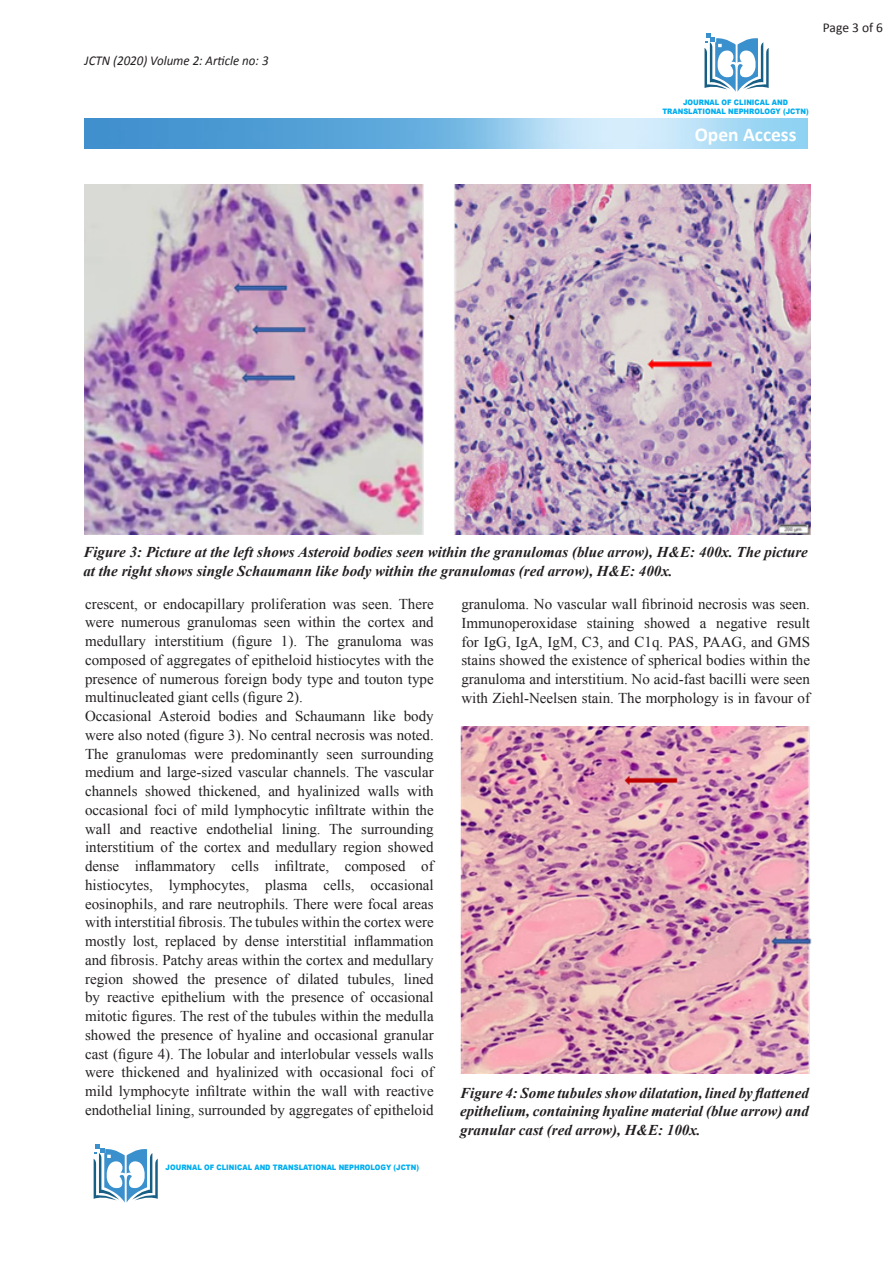
<style>
.page{position:relative;width:893px;height:1263px;background:#fff}
.page>*{position:absolute;margin:0;border:0;box-sizing:border-box;transform-origin:0 0}
.t1{font:700 19.5px "Calibri";color:#fff}
.t2{font:15px/18.8px "Times New Roman";color:#231f20;text-align:justify}
.t3{font:italic 700 15px/18.8px "Times New Roman";color:#231f20}
.t4{font:italic 13.5px "Calibri";color:#231f20;scale:.96 1}
.t5{font:13.5px "Calibri";letter-spacing:-.005em;color:#231f20}
.t6{font:900 7.5px/9px "Arial";color:#00aeef;text-align:center;scale:.9 1}
</style>
<div class="page">
<img style="left:85px;top:119px;width:723px;height:30px">
<svg style="left:94px;top:1144px;width:64px;height:58px"></svg>
<svg style="left:704px;top:33px;width:65px;height:59px"></svg>
<img style="left:460px;top:726px;width:352px;height:347px">
<img style="left:85px;top:184px;width:725px;height:350px">
<p class="t4" style="left:85px;top:52px;width:193px">JCTN (2020) Volume 2: Article no: 3</p>
<p class="t5" style="left:823px;top:19px;width:62px">Page 3 of 6</p>
<p class="t6" style="left:662px;top:97px;width:164px">JOURNAL OF CLINICAL AND<br>TRANSLATIONAL NEPHROLOGY (JCTN)</p>
<h1 class="t1" style="left:695px;top:122px;width:103px">Open Access</h1>
<p class="t3" style="left:83px;top:542px;width:726px">Figure 3: Picture at the left shows Asteroid bodies seen within the granulomas (blue arrow), H&amp;E: 400x. The picture at the right shows single Schaumann like body within the granulomas (red arrow), H&amp;E: 400x.</p>
<p class="t2" style="left:85px;top:594px;width:350px">crescent, or endocapillary proliferation was seen. There were numerous granulomas seen within the cortex and medullary interstitium (figure 1). The granuloma was composed of aggregates of epitheloid histiocytes with the presence of numerous foreign body type and touton type multinucleated giant cells (figure 2).</p>
<p class="t2" style="left:85px;top:706px;width:350px">Occasional Asteroid bodies and Schaumann like body were also noted (figure 3). No central necrosis was noted.<br>The granulomas were predominantly seen surrounding medium and large-sized vascular channels. The vascular channels showed thickened, and hyalinized walls with occasional foci of mild lymphocytic infiltrate within the wall and reactive endothelial lining. The surrounding interstitium of the cortex and medullary region showed dense inflammatory cells infiltrate, composed of histiocytes, lymphocytes, plasma cells, occasional eosinophils, and rare neutrophils. There were focal areas with interstitial fibrosis. The tubules within the cortex were mostly lost, replaced by dense interstitial inflammation and fibrosis. Patchy areas within the cortex and medullary region showed the presence of dilated tubules, lined by reactive epithelium with the presence of occasional mitotic figures. The rest of the tubules within the medulla showed the presence of hyaline and occasional granular cast (figure 4). The lobular and interlobular vessels walls were thickened and hyalinized with occasional foci of mild lymphocyte infiltrate within the wall with reactive endothelial lining, surrounded by aggregates of epitheloid</p>
<p class="t6" style="left:166px;top:1163px;width:283px">JOURNAL OF CLINICAL AND TRANSLATIONAL NEPHROLOGY (JCTN)</p>
<p class="t2" style="left:461px;top:594px;width:350px">granuloma. No vascular wall fibrinoid necrosis was seen.<br>Immunoperoxidase staining showed a negative result for IgG, IgA, IgM, C3, and C1q. PAS, PAAG, and GMS stains showed the existence of spherical bodies within the granuloma and interstitium. No acid-fast bacilli were seen with Ziehl-Neelsen stain. The morphology is in favour of</p>
<p class="t3" style="left:460px;top:1083px;width:350px;text-align:justify">Figure 4: Some tubules show dilatation, lined by flattened epithelium, containing hyaline material (blue arrow) and granular cast (red arrow), H&amp;E: 100x.</p>
</div>
